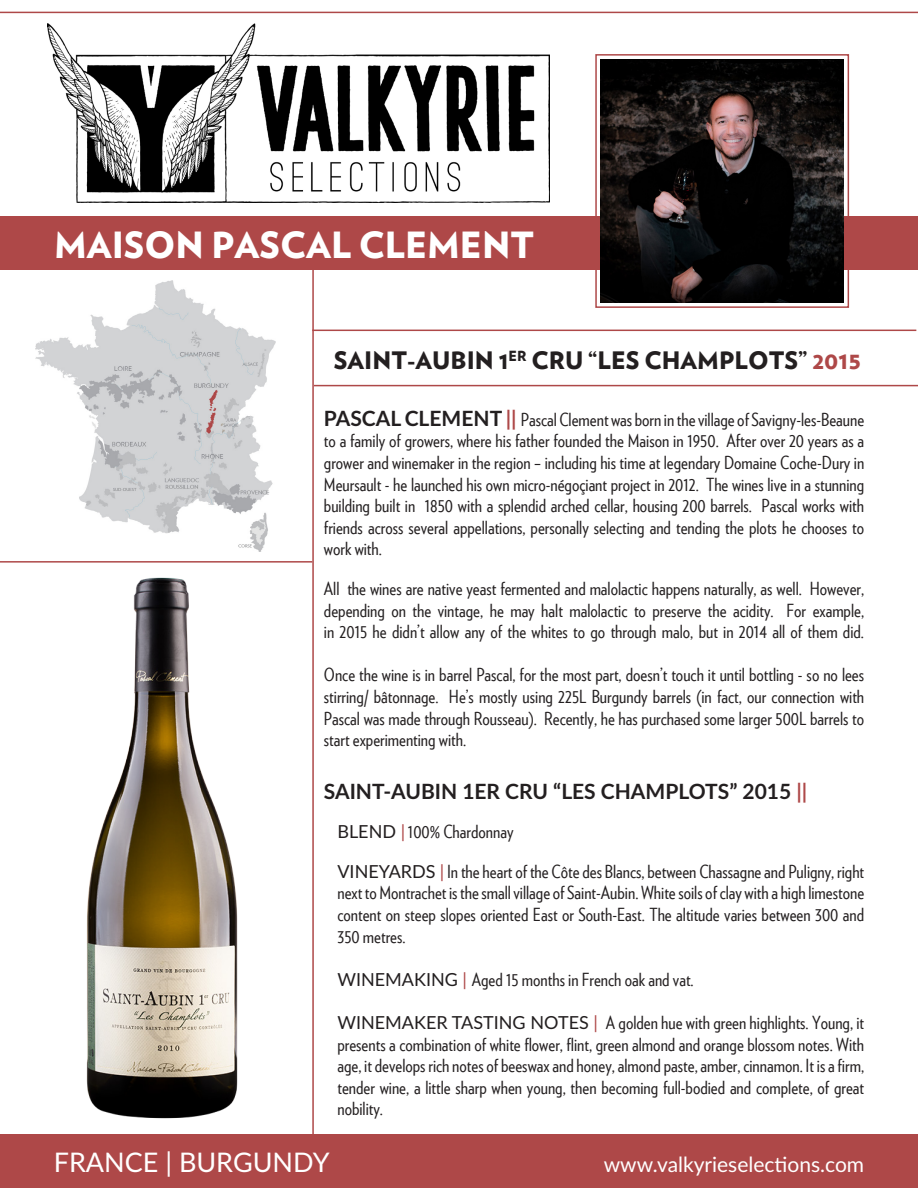
<style>
.page{position:relative;width:918px;height:1188px;background:#fff}
.page>*{position:absolute;margin:0;border:0;box-sizing:border-box;transform-origin:0 0}
.t1{font:900 36px "Verlag";color:#fff}
.t2{font:27px "Lato";color:#fff}
.t3{font:900 24px "Verlag";color:#231f20}
.t4{font:700 21px "Lato";color:#231f20}
.t5{font:21px "Lato";color:#fff}
.t6{font:18px/21.6px "Verlag Condensed";color:#231f20;text-align:justify}
.s1{color:#ae4848}
.s2{font-family:"Lato";font-weight:700;font-size:21px}
.s3{font-family:"Lato";font-weight:700;font-size:21px;color:#ae4848}
.s4{font-family:"Lato"}
.s5{font-family:"Lato";color:#ae4848}
</style>
<div class="page">
<img style="left:47px;top:23px;width:502px;height:180px">
<hr style="left:312px;top:216px;width:2px;height:972px;background:#ae4848">
<div style="left:0;top:216px;width:918px;height:54px;background:#ae4848"></div>
<div style="left:1px;top:1134px;width:917px;height:54px;background:#ae4848"></div>
<hr style="left:0;top:561px;width:312px;height:2px;background:#ae4848">
<div style="left:595px;top:54px;width:254px;height:254px;border:2px solid #ae4848"></div>
<hr style="left:312px;top:330px;width:604px;height:1px;background:#ae4848">
<hr style="left:314px;top:385px;width:604px;height:1px;background:#ae4848">
<hr style="left:0;top:12px;width:918px;height:1px;background:#ae4848">
<img style="left:35px;top:280px;width:240px;height:271px">
<img style="left:86px;top:577px;width:152px;height:542px">
<img style="left:601px;top:59px;width:243px;height:243px">
<p class="t1" style="left:54px;top:215px;width:482px">MAISON PASCAL CLEMENT</p>
<p class="t3" style="left:334px;top:341px;width:528px">SAINT-AUBIN 1<sup>ER</sup> CRU “LES CHAMPLOTS” <span class="s1">2015</span></p>
<p class="t6" style="left:324px;top:408px;width:542px"><span class="s2">PASCAL CLEMENT</span> <span class="s3">||</span> Pascal Clement was born in the village of Savigny-les-Beaune to a family of growers, where his father founded the Maison in 1950. After over 20 years as a grower and winemaker in the region – including his time at legendary Domaine Coche-Dury in Meursault - he launched his own micro-négoçiant project in 2012. The wines live in a stunning building built in 1850 with a splendid arched cellar, housing 200 barrels. Pascal works with friends across several appellations, personally selecting and tending the plots he chooses to work with.</p>
<p class="t6" style="left:324px;top:577px;width:542px">All the wines are native yeast fermented and malolactic happens naturally, as well. However, depending on the vintage, he may halt malolactic to preserve the acidity. For example, in 2015 he didn’t allow any of the whites to go through malo, but in 2014 all of them did.</p>
<p class="t6" style="left:324px;top:663px;width:542px">Once the wine is in barrel Pascal, for the most part, doesn’t touch it until bottling - so no lees stirring/ bâtonnage. He’s mostly using 225L Burgundy barrels (in fact, our connection with Pascal was made through Rousseau). Recently, he has purchased some larger 500L barrels to start experimenting with.</p>
<p class="t4" style="left:324px;top:776px;width:485px">SAINT-AUBIN 1ER CRU “LES CHAMPLOTS” 2015 <span class="s1">||</span></p>
<p class="t6" style="left:337px;top:820px;width:178px"><span class="s4">BLEND</span> <span class="s5">|</span>100% Chardonnay</p>
<p class="t6" style="left:337px;top:860px;width:528px"><span class="s4">VINEYARDS</span> <span class="s5">|</span> In the heart of the Côte des Blancs, between Chassagne and Puligny, right next to Montrachet is the small village of Saint-Aubin. White soils of clay with a high limestone content on steep slopes oriented East or South-East. The altitude varies between 300 and 350 metres.</p>
<p class="t6" style="left:337px;top:968px;width:358px"><span class="s4">WINEMAKING</span> <span class="s5">|</span> Aged 15 months in French oak and vat.</p>
<p class="t6" style="left:337px;top:1011px;width:528px"><span class="s4">WINEMAKER TASTING NOTES</span> <span class="s5">|</span> A golden hue with green highlights. Young, it presents a combination of white flower, flint, green almond and orange blossom notes. With age, it develops rich notes of beeswax and honey, almond paste, amber, cinnamon. It is a firm, tender wine, a little sharp when young, then becoming full-bodied and complete, of great nobility.</p>
<p class="t2" style="left:54px;top:1143px;width:277px">FRANCE | BURGUNDY</p>
<p class="t5" style="left:604px;top:1149px;width:262px">www.valkyrieselections.com</p>
</div>
